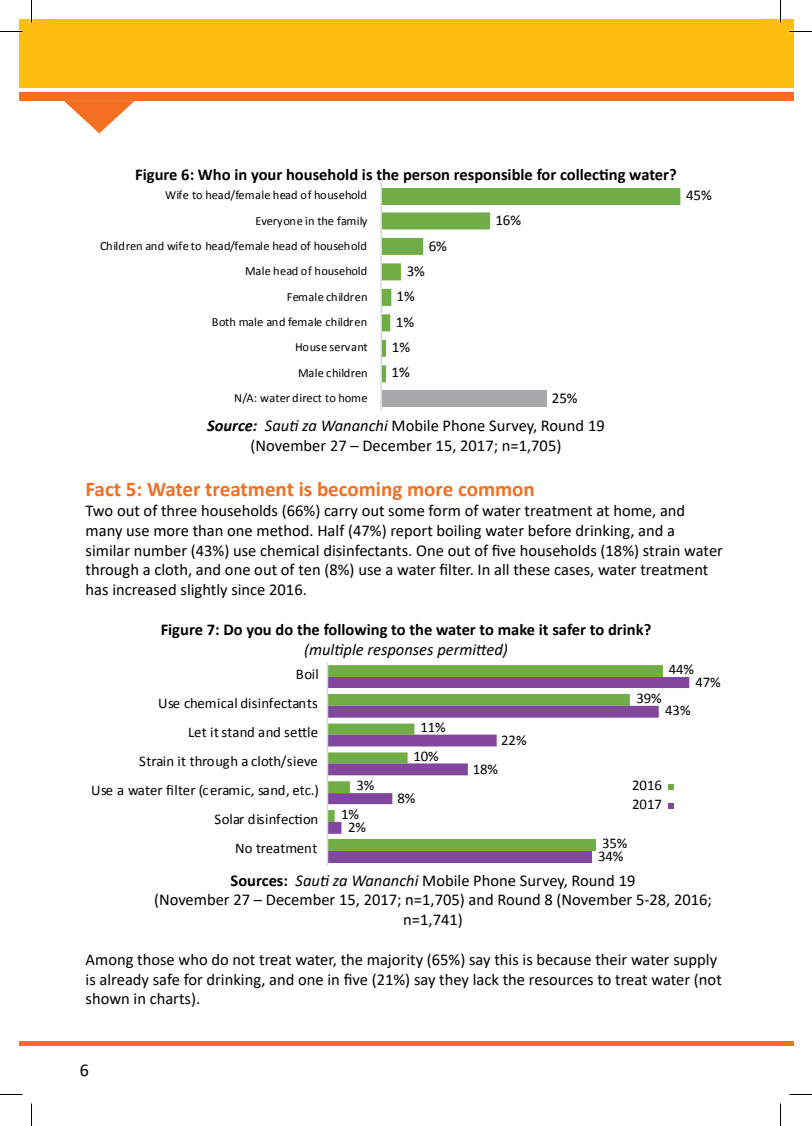
<style>
.page{position:relative;width:812px;height:1126px;background:#fff}
.page>*{position:absolute;margin:0;border:0;box-sizing:border-box;transform-origin:0 0}
.t1{font:700 21px "Calibri";color:#f36f21}
.t2{font:18px "Calibri";color:#000}
.t3{font:16.5px/19.8px "Calibri";color:#000;text-align:center}
.t4{font:700 16.5px "Calibri";color:#000}
.t5{font:italic 16.5px "Calibri";color:#000}
.t6{font:15px "Calibri";color:#000}
.t7{font:14.7px/29px "Calibri";color:#000}
.t8{font:12.45px/25.3px "Calibri";color:#000;text-align:right}
.s1{font-weight:700;font-style:italic}
.s2{font-style:italic}
.s3{font-weight:700}
</style>
<div class="page">
<div style="left:19px;top:19px;width:761px;height:68px;background:#febe10"></div>
<div style="left:19px;top:93px;width:761px;height:8px;background:#f36f21"></div>
<svg style="left:64px;top:101px;width:70px;height:32px"></svg>
<div style="left:19px;top:1041px;width:761px;height:5px;background:#f36f21"></div>
<div style="left:780px;top:19px;width:13px;height:68px;background:#febe10"></div>
<div style="left:780px;top:93px;width:13px;height:8px;background:#f36f21"></div>
<div style="left:780px;top:1041px;width:13px;height:5px;background:#f36f21"></div>
<div style="left:381px;top:390px;width:165px;height:17px;background:#a7a9ac"></div>
<svg style="left:382px;top:188px;width:298px;height:194px"></svg>
<hr style="left:380px;top:183px;width:2px;height:229px;background:#d9d9d8">
<div style="left:328px;top:840px;width:267px;height:11px;background:#71ad46"></div>
<svg style="left:328px;top:665px;width:334px;height:12px;background:#72ad47"></svg>
<div style="left:328px;top:851px;width:263px;height:12px;background:#80479c"></div>
<svg style="left:328px;top:677px;width:361px;height:157px"></svg>
<hr style="left:326px;top:662px;width:2px;height:204px;background:#d9d9d8">
<svg style="left:668px;top:784px;width:5px;height:6px"></svg>
<svg style="left:668px;top:803px;width:5px;height:6px"></svg>
<hr style="left:779px;top:0;width:2px;height:22px;background:#fff">
<svg style="left:0;top:31px;width:22px;height:1px"></svg>
<svg style="left:789px;top:31px;width:22px;height:1px"></svg>
<svg style="left:0;top:1094px;width:22px;height:1px"></svg>
<svg style="left:789px;top:1094px;width:22px;height:1px"></svg>
<svg style="left:31px;top:0;width:1px;height:22px"></svg>
<svg style="left:31px;top:1103px;width:1px;height:23px"></svg>
<svg style="left:780px;top:0;width:1px;height:22px"></svg>
<svg style="left:780px;top:1103px;width:1px;height:23px"></svg>
<p class="t4" style="left:135px;top:163px;width:542px">Figure 6: Who in your household is the person responsible for collecting water?</p>
<p class="t6" style="left:686px;top:186px;width:27px">45%</p>
<p class="t8" style="left:100px;top:183px;width:269px">Wife to head/female head of household<br>Everyone in the family<br>Children and wife to head/female head of household<br>Male head of household<br>Female children<br>Both male and female children<br>House servant<br>Male children<br>N/A: water direct to home</p>
<p class="t3" style="left:207px;top:416px;width:399px"><span class="s1">Source:</span> <span class="s2">Sauti za Wananchi</span> Mobile Phone Survey, Round 19 (November 27 – December 15, 2017; n=1,705)</p>
<p class="t1" style="left:86px;top:474px;width:450px">Fact 5: Water treatment is becoming more common</p>
<p class="t3" style="left:86px;top:500px;width:638px;text-align:left">Two out of three households (66%) carry out some form of water treatment at home, and many use more than one method. Half (47%) report boiling water before drinking, and a similar number (43%) use chemical disinfectants. One out of five households (18%) strain water through a cloth, and one out of ten (8%) use a water filter. In all these cases, water treatment has increased slightly since 2016.</p>
<p class="t4" style="left:161px;top:618px;width:492px">Figure 7: Do you do the following to the water to make it safer to drink?</p>
<p class="t5" style="left:304px;top:638px;width:205px">(multiple responses permitted)</p>
<p class="t7" style="left:668px;top:655px;width:27px">44%</p>
<p class="t7" style="left:636px;top:684px;width:27px">39%</p>
<p class="t7" style="left:413px;top:713px;width:34px;text-align:center">11%<br>10%</p>
<p class="t7" style="left:341px;top:771px;width:35px;text-indent:15px">3%<br>1%</p>
<p class="t7" style="left:602px;top:829px;width:27px">35%</p>
<p class="t6" style="left:495px;top:211px;width:27px">16%</p>
<p class="t6" style="left:428px;top:236px;width:20px">6%</p>
<p class="t6" style="left:406px;top:261px;width:20px">3%</p>
<p class="t6" style="left:396px;top:287px;width:20px">1%</p>
<p class="t6" style="left:396px;top:312px;width:20px">1%</p>
<p class="t6" style="left:392px;top:337px;width:20px">1%</p>
<p class="t6" style="left:391px;top:363px;width:20px">1%</p>
<p class="t6" style="left:551px;top:388px;width:27px">25%</p>
<p class="t7" style="left:91px;top:660px;width:229px;text-align:right">Boil<br>Use chemical disinfectants<br>Let itstand and settle<br>Strain it through a cloth/sieve<br>Use a water filter (ceramic, sand, etc.)<br>Solar disinfection<br>No treatment</p>
<p class="t7" style="left:695px;top:668px;width:27px">47%</p>
<p class="t7" style="left:665px;top:695px;width:27px">43%</p>
<p class="t7" style="left:501px;top:726px;width:27px">22%</p>
<p class="t7" style="left:472px;top:755px;width:27px">18%</p>
<p class="t7" style="left:632px;top:775px;width:31px;line-height:19.4px">2016<br>2017</p>
<p class="t7" style="left:397px;top:784px;width:19px">8%</p>
<p class="t7" style="left:348px;top:813px;width:19px">2%</p>
<p class="t7" style="left:598px;top:842px;width:27px">34%</p>
<p class="t3" style="left:154px;top:870px;width:559px"><span class="s3">Sources:</span> <span class="s2">Sauti za Wananchi</span> Mobile Phone Survey, Round 19<br>(November 27 – December 15, 2017; n=1,705) and Round 8 (November 5-28, 2016; n=1,741)</p>
<p class="t3" style="left:86px;top:949px;width:637px;text-align:left">Among those who do not treat water, the majority (65%) say this is because their water supply is already safe for drinking, and one in five (21%) say they lack the resources to treat water (not shown in charts).</p>
<p class="t2" style="left:80px;top:1058px;width:11px">6</p>
</div>
